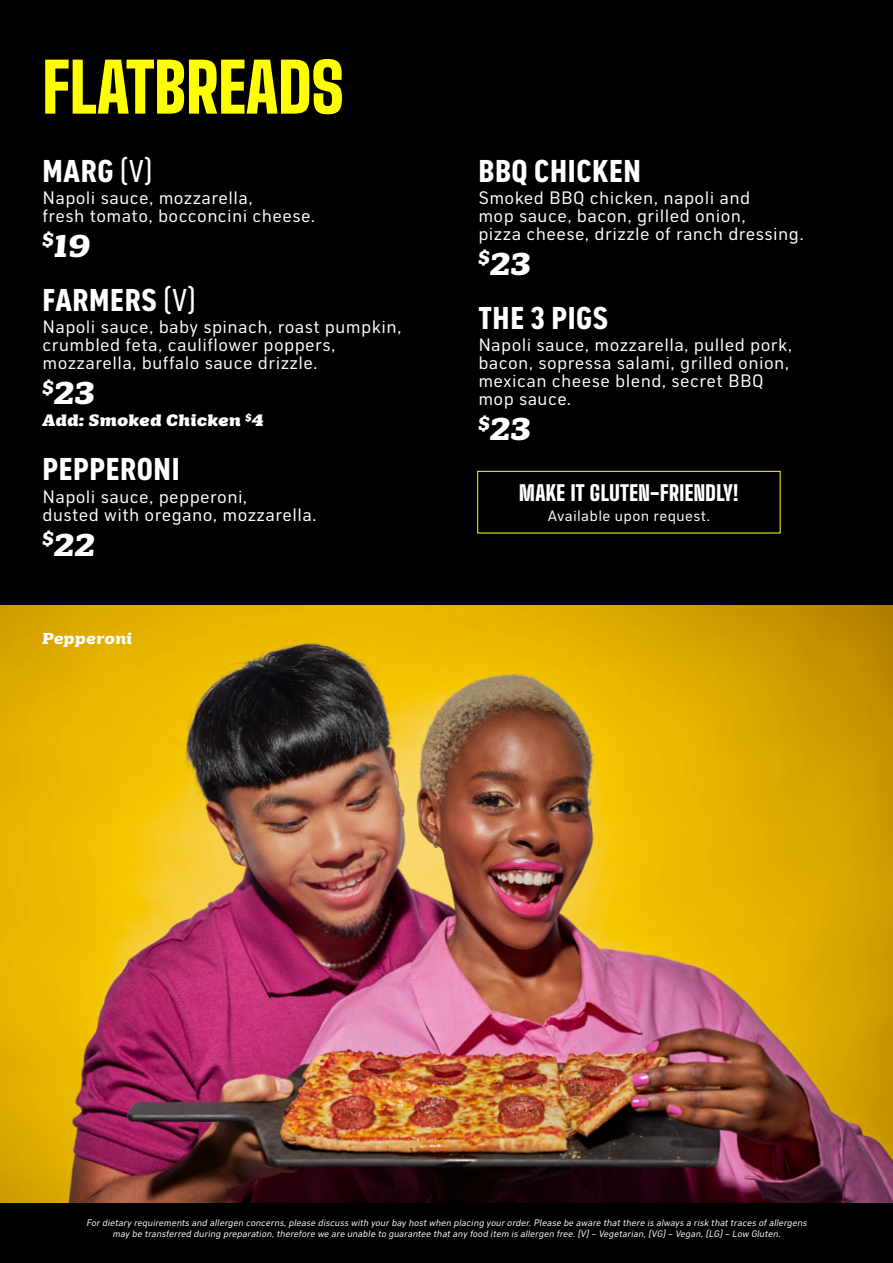
<style>
.page{position:relative;width:893px;height:1263px;background:#fff}
.page>*{position:absolute;margin:0;border:0;box-sizing:border-box;transform-origin:0 0}
.t1{font:900 67.5px "Big Shoulders Display";color:#ff0}
.t2{font:700 condensed 31.5px "Shield Sans";letter-spacing:.02em;color:#fff}
.t3{font:italic 700 31.5px "Tee Line";letter-spacing:.02em;color:#fff}
.t4{font:900 21px "Big Shoulders Display";letter-spacing:.02em;color:#fff}
.t5{font:18px/18px "Shield Sans";letter-spacing:.02em;color:#fff}
.t6{font:italic 800 16.5px "Tee Line";letter-spacing:.015em;color:#fff}
.t7{font:italic 700 15.75px "Tee Line";letter-spacing:.02em;color:#fff}
.t8{font:15px "Shield Sans";letter-spacing:.02em;color:#fff}
.t9{font:italic 9.3px/11.2px "Shield Sans";color:#fff;text-align:center}
.s1{font-weight:400}
</style>
<div class="page">
<img style="left:0;top:605px;width:893px;height:598px">
<div style="left:0;top:0;width:893px;height:605px;background:#000"></div>
<div style="left:477px;top:471px;width:303px;height:62px;border:1px solid #ff0"></div>
<div style="left:0;top:1203px;width:893px;height:60px;background:#000"></div>
<h1 class="t1" style="left:43px;top:42px;width:303px">FLATBREADS</h1>
<h2 class="t2" style="left:43px;top:151px;width:112px">MARG <span class="s1">(V)</span></h2>
<p class="t5" style="left:43px;top:188px;width:274px">Napoli sauce, mozzarella,<br>fresh tomato, bocconcini cheese.</p>
<h2 class="t3" style="left:43px;top:228px;width:49px"><sup>$</sup>19</h2>
<h2 class="t2" style="left:43px;top:280px;width:155px">FARMERS <span class="s1">(V)</span></h2>
<p class="t5" style="left:43px;top:318px;width:360px">Napoli sauce, baby spinach, roast pumpkin, crumbled feta, cauliflower poppers, mozzarella, buffalo sauce drizzle.</p>
<h2 class="t3" style="left:43px;top:375px;width:54px"><sup>$</sup>23</h2>
<p class="t6" style="left:43px;top:411px;width:222px">Add: Smoked Chicken <sup>$</sup>4</p>
<h2 class="t2" style="left:43px;top:450px;width:139px">PEPPERONI</h2>
<p class="t5" style="left:43px;top:487px;width:276px">Napoli sauce, pepperoni,<br>dusted with oregano, mozzarella.</p>
<h2 class="t3" style="left:43px;top:527px;width:54px"><sup>$</sup>22</h2>
<p class="t7" style="left:43px;top:629px;width:91px">Pepperoni</p>
<h2 class="t2" style="left:478px;top:151px;width:164px">BBQ CHICKEN</h2>
<p class="t5" style="left:478px;top:188px;width:327px">Smoked BBQ chicken, napoli and<br>mop sauce, bacon, grilled onion,<br>pizza cheese, drizzle of ranch dressing.</p>
<h2 class="t3" style="left:478px;top:246px;width:54px"><sup>$</sup>23</h2>
<h2 class="t2" style="left:478px;top:298px;width:131px">THE 3 PIGS</h2>
<p class="t5" style="left:478px;top:336px;width:315px">Napoli sauce, mozzarella, pulled pork, bacon, sopressa salami, grilled onion, mexican cheese blend, secret BBQ mop sauce.</p>
<h2 class="t3" style="left:478px;top:411px;width:54px"><sup>$</sup>23</h2>
<p class="t4" style="left:519px;top:479px;width:221px">MAKE IT GLUTEN-FRIENDLY!</p>
<p class="t8" style="left:548px;top:507px;width:164px">Available upon request.</p>
<p class="t9" style="left:86px;top:1217px;width:724px">For dietary requirements and allergen concerns,please discuss with your bay hostwhen placing your order.Please be aware thatthere is always a risk thattraces ofallergens may be transferred during preparation,therefore we are unable to guarantee thatany food item is allergen free.(V)– Vegetarian,(VG)– Vegan,(LG)– Low Gluten.</p>
</div>
